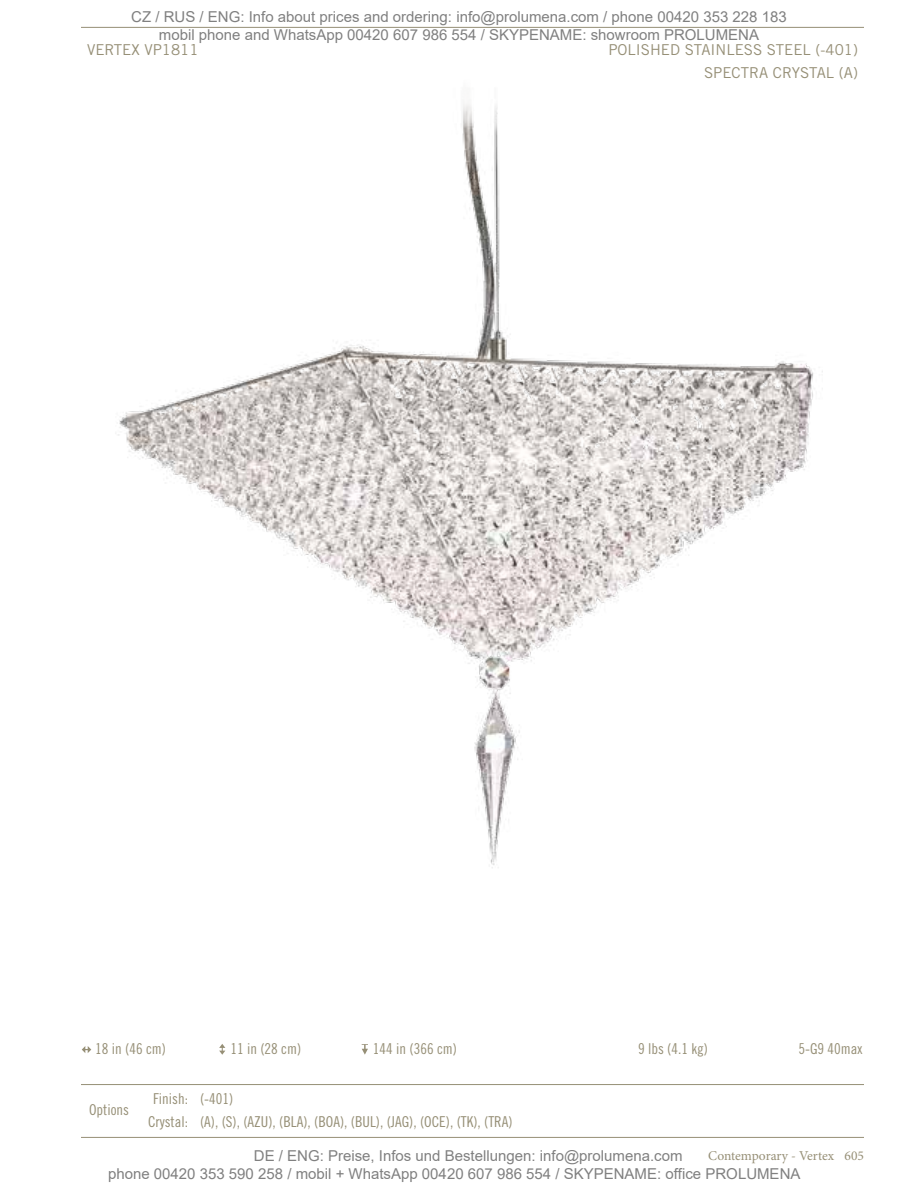
<style>
.page{position:relative;width:918px;height:1188px;background:#fff}
.page>*{position:absolute;margin:0;border:0;box-sizing:border-box;transform-origin:0 0}
.t1{font:15px/18px "Arial";color:#808080;text-align:center}
.t2{font:15px/22.8px "Trade Gothic LT Std Cn 18";color:#968f76}
.t3{font:15px/22.8px "Trade Gothic LT Std";color:#968f76;text-align:right}
.t4{font:13.5px "Minion Pro";color:#968f76}
</style>
<div class="page">
<img style="left:118px;top:103px;width:705px;height:765px">
<svg style="left:82px;top:1046px;width:9px;height:7px"></svg>
<svg style="left:219px;top:1044px;width:6px;height:11px"></svg>
<svg style="left:362px;top:1044px;width:6px;height:11px"></svg>
<hr style="left:81px;top:27px;width:783px;height:1px;background:#968f76">
<hr style="left:81px;top:1084px;width:783px;height:1px;background:#968f76">
<hr style="left:81px;top:1137px;width:783px;height:1px;background:#968f76">
<p class="t1" style="left:131px;top:8px;width:657px">CZ / RUS / ENG: Info about prices and ordering: info@prolumena.com / phone 00420 353 228 183 mobil phone and WhatsApp 00420 607 986 554 / SKYPENAME: showroom PROLUMENA</p>
<p class="t3" style="left:87px;top:38px;width:113px">VERTEX VP1811</p>
<p class="t3" style="left:608px;top:38px;width:251px">POLISHED STAINLESS STEEL (-401)<br>SPECTRA CRYSTAL (A)</p>
<p class="t2" style="left:95px;top:1037px;width:72px">18 in (46 cm)</p>
<p class="t2" style="left:230px;top:1037px;width:72px">11 in (28 cm)</p>
<p class="t2" style="left:373px;top:1037px;width:86px">144 in (366 cm)</p>
<p class="t2" style="left:638px;top:1037px;width:71px">9 lbs (4.1 kg)</p>
<p class="t2" style="left:798px;top:1037px;width:66px">5-G9 40max</p>
<p class="t2" style="left:89px;top:1098px;width:41px">Options</p>
<p class="t2" style="left:148px;top:1087px;width:366px;text-indent:5px">Finish: (-401)<br>Crystal: (A), (S), (AZU), (BLA), (BOA), (BUL), (JAG), (OCE), (TK), (TRA)</p>
<p class="t1" style="left:108px;top:1146px;width:694px;text-align:left;text-indent:146px">DE / ENG: Preise, Infos und Bestellungen: info@prolumena.com<br>phone 00420 353 590 258 / mobil + WhatsApp 00420 607 986 554 / SKYPENAME: office PROLUMENA</p>
<p class="t4" style="left:708px;top:1147px;width:157px">Contemporary - Vertex 605</p>
</div>
